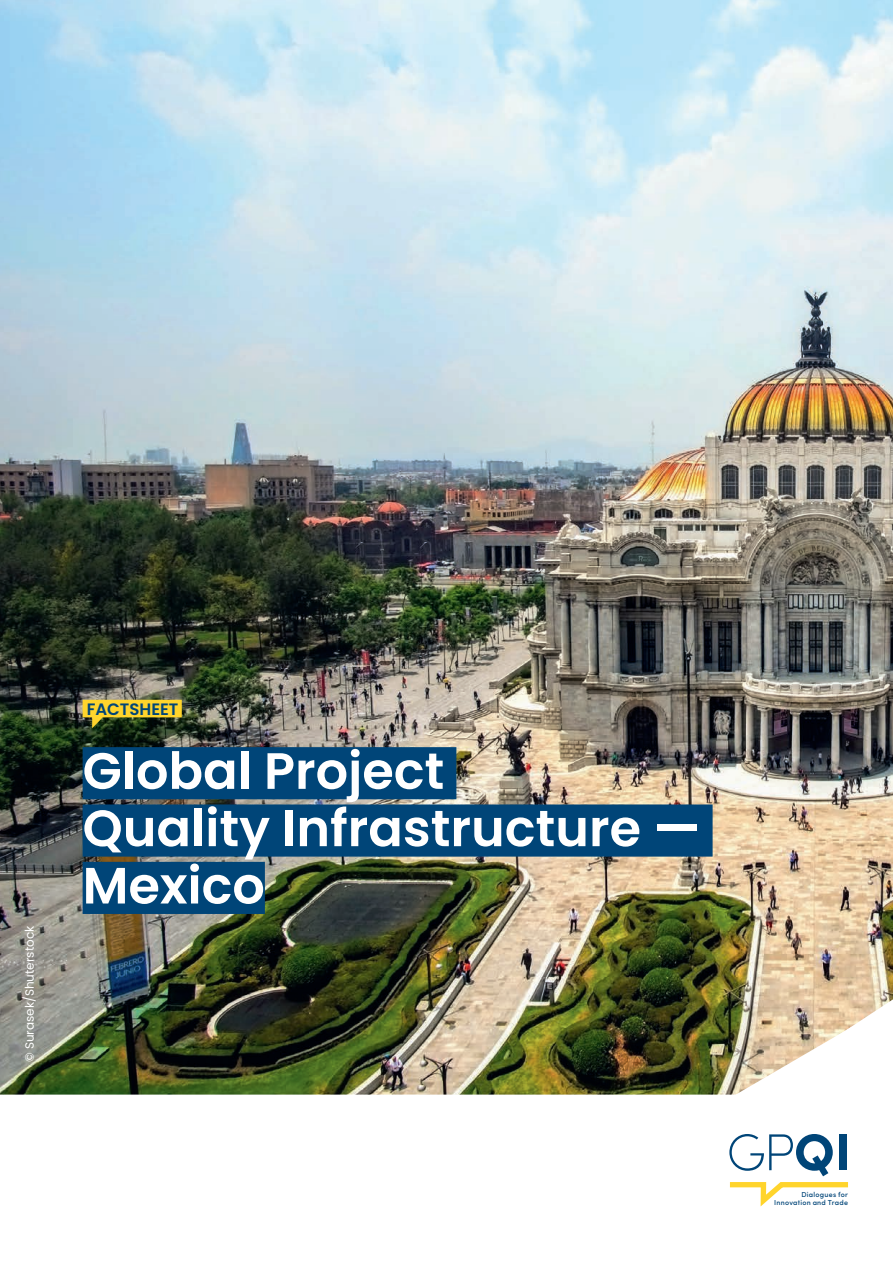
<style>
.page{position:relative;width:893px;height:1263px;background:#fff}
.page>*{position:absolute;margin:0;border:0;box-sizing:border-box;transform-origin:0 0}
.t1{font:200 52.05px "Sofia Pro";color:#004578}
.t2{font:600 51px/57.3px "Poppins";color:#fff}
.t3{font:600 16.5px "Poppins";color:#004578}
.t4{font:12px "Poppins";color:#fff}
.t5{font:500 7.2px "Sofia Pro";letter-spacing:.035em;color:#004578}
.s1{font-weight:700}
</style>
<div class="page">
<img style="left:0;top:0;width:893px;height:961px">
<img style="left:0;top:961px;width:893px;height:134px">
<div style="left:83px;top:747px;width:373px;height:52px;background:#004578"></div>
<div style="left:83px;top:804px;width:630px;height:53px;background:#004578"></div>
<div style="left:83px;top:862px;width:182px;height:52px;background:#004578"></div>
<svg style="left:710px;top:1010px;width:174px;height:197px"></svg>
<svg style="left:83px;top:700px;width:99px;height:28px;background:#ad9825"></svg>
<p class="t4" style="left:23px;top:1062px;width:138px;rotate:-90deg">© Surasek/Shuterstock</p>
<h2 class="t3" style="left:87px;top:700px;width:93px">FACTSHEET</h2>
<p class="t2" style="left:83px;top:743px;width:619px">Global Project<br>Quality Infrastructure —<br>Mexico</p>
<p class="t1" style="left:726px;top:1116px;width:126px">GP<span class="s1">QI</span></p>
<p class="t5" style="left:801px;top:1188px;width:48px">Dialogues for</p>
<p class="t5" style="left:774px;top:1197px;width:75px">Innovation and Trade</p>
</div>
